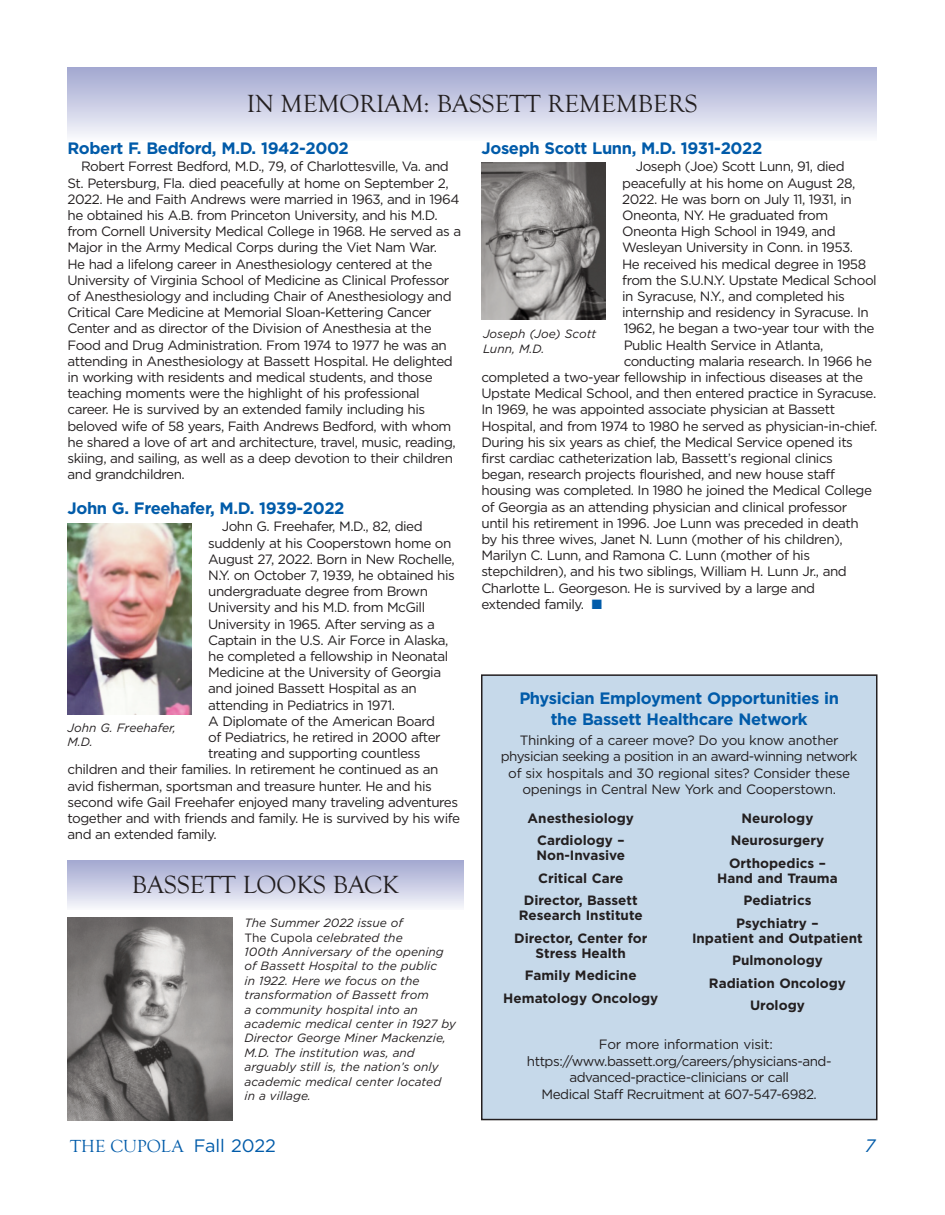
<style>
.page{position:relative;width:945px;height:1215px;background:#fff}
.page>*{position:absolute;margin:0;border:0;box-sizing:border-box;transform-origin:0 0}
.t1{font:25.5px "Goudy Old Style T";color:#231f20}
.t2{font:18px "Goudy Old Style T";color:#015ba9}
.t3{font:italic 18px "Gotham";color:#015ba9}
.t4{font:700 16.5px/21.3px "Gotham";letter-spacing:-.02em;color:#015ba9;text-align:center}
.t5{font:13.5px/16.2px "Gotham";letter-spacing:-.035em;color:#231f20}
.t6{font:700 13.5px/15px "Gotham";color:#231f20;text-align:center}
.t7{font:13.5px "Gotham";letter-spacing:-.015em;color:#231f20}
.t8{font:italic 12px/14.4px "Gotham";color:#231f20}
.s1{color:#015ba9}
.s2{font-style:normal}
.s3{font-family:"Gotham"}
</style>
<div class="page">
<div style="left:68px;top:68px;width:809px;height:72px;background:linear-gradient(to bottom,#a1a7d0,#f6f7fb)"></div>
<img style="left:482px;top:162px;width:124px;height:158px">
<img style="left:68px;top:523px;width:124px;height:191px">
<div style="left:482px;top:675px;width:395px;height:445px;background:#c6d9ea"></div>
<div style="left:481px;top:674px;width:397px;height:446px;border:2px solid #231f20"></div>
<div style="left:67px;top:860px;width:397px;height:50px;background:linear-gradient(to bottom,#a1a6d0,#f5f5fa)"></div>
<img style="left:67px;top:918px;width:165px;height:202px">
<p class="t1" style="left:247px;top:89px;width:453px">IN MEMORIAM: BASSETT REMEMBERS</p>
<p class="t4" style="left:68px;top:139px;width:283px">Robert F. Bedford, M.D. 1942-2002</p>
<p class="t5" style="left:68px;top:159px;width:395px;text-indent:14px">Robert Forrest Bedford, M.D., 79, of Charlottesville, Va. and St. Petersburg, Fla. died peacefully at home on September 2, 2022. He and Faith Andrews were married in 1963, and in 1964 he obtained his A.B. from Princeton University, and his M.D. from Cornell University Medical College in 1968. He served as a Major in the Army Medical Corps during the Viet Nam War.<br>He had a lifelong career in Anesthesiology centered at the University of Virginia School of Medicine as Clinical Professor of Anesthesiology and including Chair of Anesthesiology and Critical Care Medicine at Memorial Sloan-Kettering Cancer Center and as director of the Division of Anesthesia at the Food and Drug Administration. From 1974 to 1977 he was an attending in Anesthesiology at Bassett Hospital. He delighted in working with residents and medical students, and those teaching moments were the highlight of his professional career. He is survived by an extended family including his beloved wife of 58 years, Faith Andrews Bedford, with whom he shared a love of art and architecture, travel, music, reading, skiing, and sailing, as well as a deep devotion to their children and grandchildren.</p>
<p class="t4" style="left:68px;top:499px;width:279px">John G. Freehafer, M.D. 1939-2022</p>
<p class="t5" style="left:222px;top:519px;width:203px">John G. Freehafer, M.D., 82, died</p>
<p class="t5" style="left:208px;top:536px;width:245px">suddenly at his Cooperstown home on</p>
<p class="t5" style="left:208px;top:552px;width:248px">August 27, 2022. Born in New Rochelle,</p>
<p class="t5" style="left:208px;top:568px;width:248px">N.Y. on October 7, 1939, he obtained his</p>
<p class="t5" style="left:208px;top:584px;width:221px">undergraduate degree from Brown</p>
<p class="t5" style="left:208px;top:600px;width:219px">University and his M.D. from McGill</p>
<p class="t5" style="left:208px;top:617px;width:228px">University in 1965. After serving as a</p>
<p class="t5" style="left:208px;top:633px;width:242px">Captain in the U.S. Air Force in Alaska,</p>
<p class="t5" style="left:208px;top:649px;width:242px">he completed a fellowship in Neonatal</p>
<p class="t5" style="left:208px;top:665px;width:234px">Medicine at the University of Georgia</p>
<p class="t5" style="left:208px;top:681px;width:210px">and joined Bassett Hospital as an</p>
<p class="t5" style="left:208px;top:698px;width:188px">attending in Pediatrics in 1971.</p>
<p class="t5" style="left:208px;top:714px;width:228px">A Diplomate of the American Board</p>
<p class="t5" style="left:208px;top:730px;width:234px">of Pediatrics, he retired in 2000 after</p>
<p class="t5" style="left:208px;top:746px;width:214px">treating and supporting countless</p>
<p class="t5" style="left:68px;top:762px;width:372px">children and their families. In retirement he continued as an</p>
<p class="t5" style="left:68px;top:779px;width:366px">avid fisherman, sportsman and treasure hunter. He and his</p>
<p class="t5" style="left:68px;top:795px;width:392px">second wife Gail Freehafer enjoyed many traveling adventures</p>
<p class="t5" style="left:68px;top:811px;width:394px">together and with friends and family. He is survived by his wife</p>
<p class="t5" style="left:68px;top:827px;width:151px">and an extended family.</p>
<p class="t4" style="left:482px;top:139px;width:282px">Joseph Scott Lunn, M.D. 1931-2022</p>
<p class="t5" style="left:636px;top:159px;width:211px">Joseph (Joe) Scott Lunn, 91, died</p>
<p class="t5" style="left:622px;top:176px;width:235px">peacefully at his home on August 28,</p>
<p class="t5" style="left:622px;top:192px;width:231px">2022. He was born on July 11, 1931, in</p>
<p class="t5" style="left:622px;top:208px;width:208px">Oneonta, NY. He graduated from</p>
<p class="t5" style="left:622px;top:224px;width:215px">Oneonta High School in 1949, and</p>
<p class="t5" style="left:622px;top:240px;width:232px">Wesleyan University in Conn. in 1953.</p>
<p class="t5" style="left:622px;top:257px;width:246px">He received his medical degree in 1958</p>
<p class="t5" style="left:622px;top:273px;width:256px">from the S.U.N.Y. Upstate Medical School</p>
<p class="t5" style="left:622px;top:289px;width:224px">in Syracuse, N.Y., and completed his</p>
<p class="t5" style="left:622px;top:305px;width:248px">internship and residency in Syracuse. In</p>
<p class="t5" style="left:624px;top:321px;width:252px">1962, he began a two-year tour with the</p>
<p class="t5" style="left:624px;top:338px;width:201px">Public Health Service in Atlanta,</p>
<p class="t5" style="left:624px;top:354px;width:250px">conducting malaria research. In 1966 he</p>
<p class="t5" style="left:482px;top:370px;width:383px">completed a two-year fellowship in infectious diseases at the</p>
<p class="t5" style="left:482px;top:386px;width:396px">Upstate Medical School, and then entered practice in Syracuse.</p>
<p class="t5" style="left:482px;top:402px;width:355px">In 1969, he was appointed associate physician at Bassett</p>
<p class="t5" style="left:482px;top:419px;width:397px">Hospital, and from 1974 to 1980 he served as physician-in-chief.</p>
<p class="t5" style="left:482px;top:435px;width:373px">During his six years as chief, the Medical Service opened its</p>
<p class="t5" style="left:482px;top:451px;width:353px">first cardiac catheterization lab, Bassett’s regional clinics</p>
<p class="t5" style="left:482px;top:467px;width:355px">began, research projects flourished, and new house staff</p>
<p class="t5" style="left:482px;top:483px;width:392px">housing was completed. In 1980 he joined the Medical College</p>
<p class="t5" style="left:482px;top:500px;width:367px">of Georgia as an attending physician and clinical professor</p>
<p class="t5" style="left:482px;top:516px;width:379px">until his retirement in 1996. Joe Lunn was preceded in death</p>
<p class="t5" style="left:482px;top:532px;width:363px">by his three wives, Janet N. Lunn (mother of his children),</p>
<p class="t5" style="left:482px;top:548px;width:330px">Marilyn C. Lunn, and Ramona C. Lunn (mother of his</p>
<p class="t5" style="left:482px;top:564px;width:367px">stepchildren), and his two siblings, William H. Lunn Jr., and</p>
<p class="t5" style="left:482px;top:581px;width:335px">Charlotte L. Georgeson. He is survived by a large and</p>
<p class="t5" style="left:482px;top:597px;width:122px">extended family. <span class="s1">■</span></p>
<p class="t8" style="left:483px;top:328px;width:115px">Joseph (Joe) Scott<br>Lunn, M.D.</p>
<p class="t4" style="left:519px;top:689px;width:321px">Physician Employment Opportunities in the Bassett Healthcare Network</p>
<p class="t5" style="left:501px;top:733px;width:358px;text-align:center">Thinking of a career move? Do you know another physician seeking a position in an award-winning network of six hospitals and 30 regional sites? Consider these openings in Central New York and Cooperstown.</p>
<p class="t8" style="left:68px;top:721px;width:110px">John G. Freehafer,<br>M.D.</p>
<p class="t6" style="left:528px;top:812px;width:108px">Anesthesiology</p>
<p class="t6" style="left:536px;top:834px;width:90px;text-align:left">Cardiology –<br>Non-Invasive</p>
<p class="t6" style="left:538px;top:872px;width:87px">Critical Care</p>
<p class="t6" style="left:519px;top:894px;width:125px">Director, Bassett<br>Research Institute</p>
<p class="t6" style="left:514px;top:932px;width:135px">Director, Center for<br>Stress Health</p>
<p class="t6" style="left:525px;top:969px;width:113px">Family Medicine</p>
<p class="t6" style="left:503px;top:992px;width:156px">Hematology Oncology</p>
<p class="t6" style="left:741px;top:812px;width:74px">Neurology</p>
<p class="t6" style="left:731px;top:834px;width:95px">Neurosurgery</p>
<p class="t6" style="left:717px;top:857px;width:122px">Orthopedics –<br>Hand and Trauma</p>
<p class="t6" style="left:743px;top:894px;width:70px">Pediatrics</p>
<p class="t6" style="left:692px;top:917px;width:172px">Psychiatry –<br>Inpatient and Outpatient</p>
<p class="t6" style="left:732px;top:954px;width:92px">Pulmonology</p>
<p class="t6" style="left:709px;top:977px;width:138px">Radiation Oncology</p>
<p class="t6" style="left:750px;top:999px;width:56px">Urology</p>
<p class="t1" style="left:132px;top:871px;width:268px">BASSETT LOOKS BACK</p>
<p class="t8" style="left:245px;top:917px;width:213px">The Summer 2022 issue of<br><span class="s2">The Cupola</span> celebrated the<br>100th Anniversary of the opening of Bassett Hospital to the public<br>in 1922. Here we focus on the transformation of Bassett from<br>a community hospital into an academic medical center in 1927 by<br>Director George Miner Mackenzie,<br>M.D. The institution was, and arguably still is, the nation’s only academic medical center located<br>in a village.</p>
<p class="t7" style="left:599px;top:1040px;width:176px">For more information visit:</p>
<p class="t5" style="left:527px;top:1054px;width:306px">https://www.bassett.org/careers/physicians-and-</p>
<p class="t5" style="left:569px;top:1070px;width:221px">advanced-practice-clinicians or call</p>
<p class="t5" style="left:542px;top:1087px;width:277px">Medical Staff Recruitment at 607-547-6982.</p>
<p class="t2" style="left:70px;top:1136px;width:207px">THE CUPOLA <span class="s3">Fall 2022</span></p>
<p class="t3" style="left:865px;top:1138px;width:12px">7</p>
</div>
